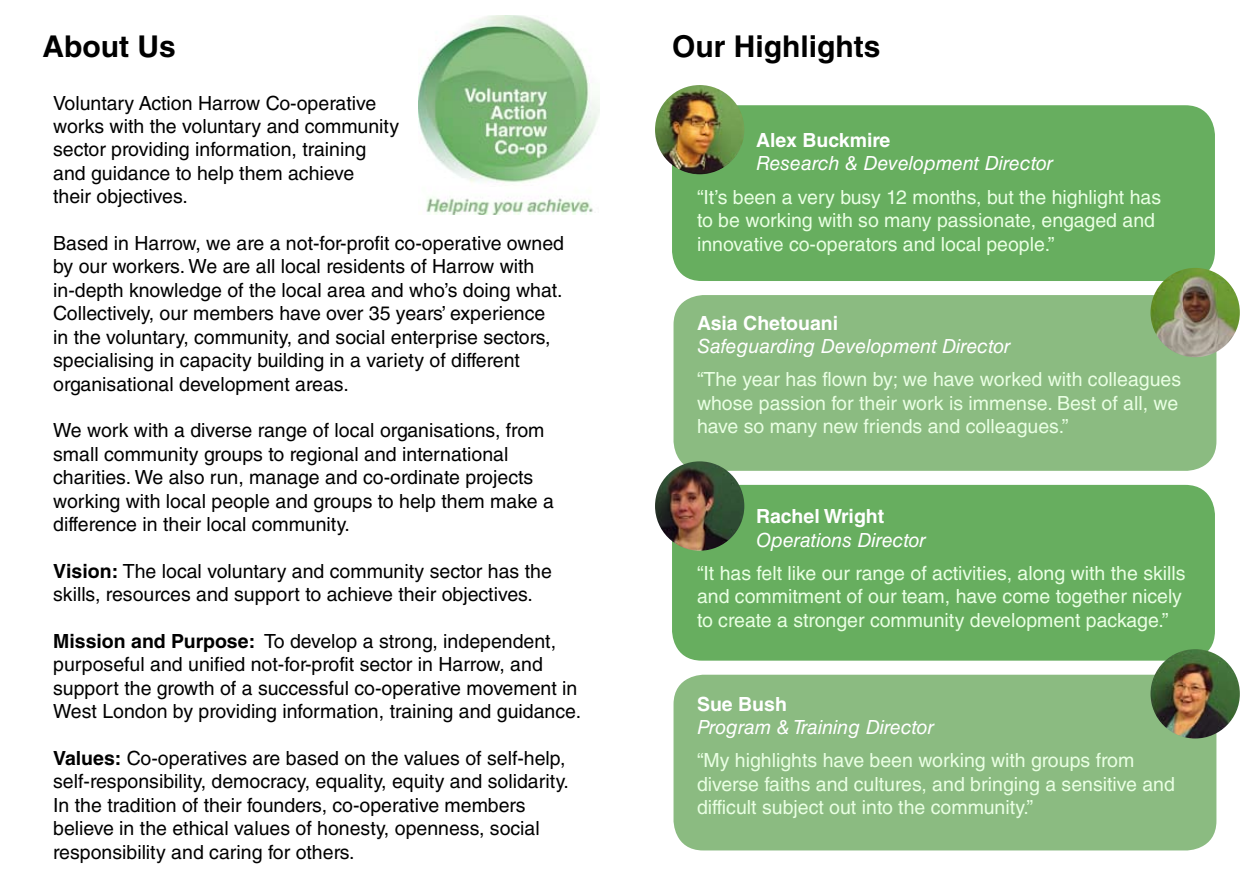
<style>
.page{position:relative;width:1259px;height:893px;background:#fff}
.page>*{position:absolute;margin:0;border:0;box-sizing:border-box;transform-origin:0 0}
.t1{font:700 30px "Helvetica LT Std";color:#000}
.t2{font:19.5px/23.4px "Helvetica LT Std";color:#000}
.t3{font:19.5px/23.4px "Helvetica LT Std";color:#e9ffe3}
.t4{font:italic 19.5px "Helvetica LT Std";color:#fff}
.t5{font:700 19.5px "Helvetica LT Std";color:#fff}
.s1{font-weight:700}
</style>
<div class="page">
<div style="left:672px;top:105px;width:543px;height:176px;background:#67ae5f;border-radius:30px"></div>
<div style="left:673px;top:295px;width:543px;height:176px;background:#8bbb81;border-radius:30px"></div>
<div style="left:672px;top:485px;width:543px;height:176px;background:#67ae5f;border-radius:30px"></div>
<div style="left:673px;top:675px;width:543px;height:175px;background:#8bbb81;border-radius:30px"></div>
<img style="left:655px;top:85px;width:89px;height:89px;border-radius:45px">
<img style="left:1150px;top:268px;width:89px;height:89px;border-radius:45px">
<img style="left:655px;top:461px;width:89px;height:90px;border-radius:45px">
<img style="left:1150px;top:649px;width:89px;height:89px;border-radius:45px">
<img style="left:419px;top:16px;width:181px;height:198px">
<h1 class="t1" style="left:43px;top:28px;width:135px">About Us</h1>
<p class="t2" style="left:53px;top:91px;width:347px">Voluntary Action Harrow Co-operative works with the voluntary and community sector providing information, training and guidance to help them achieve<br>their objectives.</p>
<p class="t2" style="left:53px;top:231px;width:512px">Based in Harrow, we are a not-for-profit co-operative owned by our workers. We are all local residents of Harrow with in-depth knowledge of the local area and who’s doing what.<br>Collectively, our members have over 35 years’ experience in the voluntary, community, and social enterprise sectors, specialising in capacity building in a variety of different organisational development areas.</p>
<p class="t2" style="left:53px;top:419px;width:502px">We work with a diverse range of local organisations, from small community groups to regional and international charities. We also run, manage and co-ordinate projects working with local people and groups to help them make a difference in their local community.</p>
<p class="t2" style="left:53px;top:559px;width:500px"><span class="s1">Vision:</span> The local voluntary and community sector has the skills, resources and support to achieve their objectives.</p>
<p class="t2" style="left:53px;top:629px;width:529px"><span class="s1">Mission and Purpose:</span> To develop a strong, independent, purposeful and unified not-for-profit sector in Harrow, and support the growth of a successful co-operative movement in West London by providing information, training and guidance.</p>
<p class="t2" style="left:53px;top:746px;width:517px"><span class="s1">Values:</span> Co-operatives are based on the values of self-help, self-responsibility, democracy, equality, equity and solidarity.<br>In the tradition of their founders, co-operative members believe in the ethical values of honesty, openness, social responsibility and caring for others.</p>
<h1 class="t1" style="left:672px;top:28px;width:210px">Our Highlights</h1>
<p class="t5" style="left:756px;top:128px;width:136px">Alex Buckmire</p>
<p class="t4" style="left:756px;top:152px;width:299px">Research &amp; Development Director</p>
<p class="t3" style="left:697px;top:185px;width:466px">“It’s been a very busy 12 months, but the highlight has to be working with so many passionate, engaged and innovative co-operators and local people.”</p>
<p class="t5" style="left:697px;top:311px;width:143px">Asia Chetouani</p>
<p class="t4" style="left:697px;top:335px;width:315px">Safeguarding Development Director</p>
<p class="t3" style="left:697px;top:367px;width:485px">“The year has flown by; we have worked with colleagues whose passion for their work is immense. Best of all, we have so many new friends and colleagues.”</p>
<p class="t5" style="left:756px;top:504px;width:130px">Rachel Wright</p>
<p class="t4" style="left:756px;top:528px;width:172px">Operations Director</p>
<p class="t3" style="left:697px;top:561px;width:490px">“It has felt like our range of activities, along with the skills and commitment of our team, have come together nicely to create a stronger community development package.”</p>
<p class="t5" style="left:697px;top:692px;width:91px">Sue Bush</p>
<p class="t4" style="left:697px;top:716px;width:239px">Program &amp; Training Director</p>
<p class="t3" style="left:697px;top:749px;width:479px">“My highlights have been working with groups from diverse faiths and cultures, and bringing a sensitive and difficult subject out into the community.”</p>
</div>
